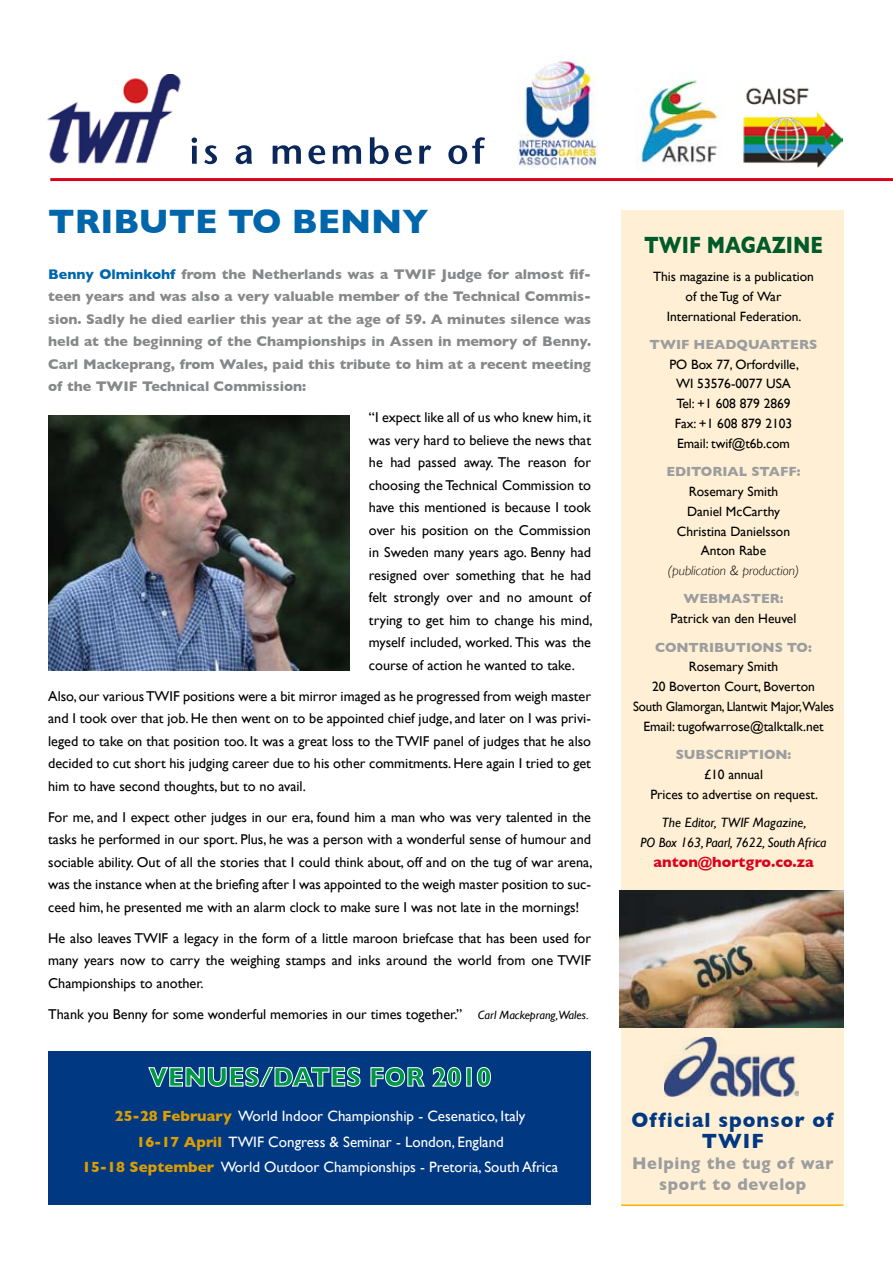
<style>
.page{position:relative;width:893px;height:1263px;background:#fff}
.page>*{position:absolute;margin:0;border:0;box-sizing:border-box;transform-origin:0 0}
.t1{font:700 34.5px "Gill Sans";color:#0066ac}
.t2{font:700 24px "Gill Sans";color:#005a29;scale:.8 1}
.t3{font:700 21px/21px "Gill Sans";letter-spacing:.05em;color:#003882;text-align:center;scale:.95 1}
.t4{font:700 17.25px/21px "Gill Sans";letter-spacing:.04em;color:#9c9d9f;text-align:center;scale:.95 1}
.t5{font:15px/25.5px "Gill Sans";color:#fff;text-align:center}
.t6{font:700 15px "Gill Sans";color:#db001b}
.t7{font:14.25px/22.5px "Gill Sans";color:#000;text-align:justify}
.t8{font:700 14.25px/22.5px "Gill Sans";color:#878889;text-align:justify}
.t9{font:13.5px/19.8px "Gill Sans";color:#000;text-align:center}
.t10{font:700 13.5px "Gill Sans";color:#9c9d9f}
.t11{font:italic 13.5px/19.8px "Gill Sans";letter-spacing:-.01em;color:#000;text-align:center}
.t12{font:italic 300 13.5px "Gill Sans";color:#000}
.s1{color:#0066ac}
.s2{font-style:italic;font-size:12px}
.s3{font-weight:700;color:#dc9e00}
</style>
<div class="page">
<div style="left:621px;top:210px;width:222px;height:994px;background:#fff0d5"></div>
<svg style="left:192px;top:137px;width:5px;height:27px"></svg>
<svg style="left:204px;top:145px;width:13px;height:19px"></svg>
<svg style="left:236px;top:145px;width:16px;height:19px"></svg>
<svg style="left:273px;top:145px;width:28px;height:19px"></svg>
<svg style="left:308px;top:145px;width:17px;height:19px"></svg>
<svg style="left:333px;top:145px;width:28px;height:19px"></svg>
<svg style="left:370px;top:137px;width:19px;height:27px"></svg>
<svg style="left:395px;top:145px;width:17px;height:19px"></svg>
<svg style="left:419px;top:145px;width:12px;height:19px"></svg>
<svg style="left:448px;top:137px;width:37px;height:27px"></svg>
<img style="left:48px;top:74px;width:133px;height:90px">
<img style="left:518px;top:56px;width:80px;height:114px">
<img style="left:638px;top:80px;width:85px;height:91px">
<img style="left:743px;top:87px;width:100px;height:81px">
<img style="left:620px;top:891px;width:223px;height:136px">
<img style="left:665px;top:1038px;width:134px;height:58px">
<hr style="left:50px;top:178px;width:843px;height:3px;background:#db001b">
<hr style="left:621px;top:1204px;width:222px;height:2px;background:#f9b200">
<img style="left:48px;top:415px;width:301px;height:255px">
<div style="left:48px;top:1050px;width:543px;height:154px;background:#003882"></div>
<svg style="left:148px;top:1067px;width:343px;height:20px"></svg>
<h1 class="t1" style="left:48px;top:201px;width:382px">TRIBUTE TO BENNY</h1>
<p class="t8" style="left:48px;top:262px;width:544px"><span class="s1">Benny Olminkohf</span> from the Netherlands was a TWIF Judge for almost fif&shy;teen years and was also a very valuable member of the Technical Commis&shy;sion. Sadly he died earlier this year at the age of 59. A minutes silence was held at the beginning of the Championships in Assen in memory of Benny.<br>Carl Mackeprang, from Wales, paid this tribute to him at a recent meeting of the TWIF Technical Commission:</p>
<p class="t7" style="left:369px;top:406px;width:225px">“I expect like all of us who knew him, it was very hard to believe the news that he had passed away. The reason for choosing the Technical Commission to have this mentioned is because I took over his position on the Commission in Sweden many years ago. Benny had resigned over something that he had felt strongly over and no amount of trying to get him to change his mind, myself included, worked. This was the course of action he wanted to take.</p>
<p class="t7" style="left:48px;top:684px;width:544px">Also, our various TWIF positions were a bit mirror imaged as he progressed from weigh master and I took over that job. He then went on to be appointed chief judge, and later on I was privi&shy;leged to take on that position too. It was a great loss to the TWIF panel of judges that he also decided to cut short his judging career due to his other commitments. Here again I tried to get him to have second thoughts, but to no avail.</p>
<p class="t7" style="left:48px;top:805px;width:546px">For me, and I expect other judges in our era, found him a man who was very talented in the tasks he performed in our sport. Plus, he was a person with a wonderful sense of humour and sociable ability. Out of all the stories that I could think about, off and on the tug of war arena, was the instance when at the briefing after I was appointed to the weigh master position to suc&shy;ceed him, he presented me with an alarm clock to make sure I was not late in the mornings!</p>
<p class="t7" style="left:48px;top:926px;width:544px">He also leaves TWIF a legacy in the form of a little maroon briefcase that has been used for many years now to carry the weighing stamps and inks around the world from one TWIF Championships to another.</p>
<p class="t7" style="left:48px;top:1002px;width:542px">Thank you Benny for some wonderful memories in our times together.” <span class="s2">Carl Mackeprang,Wales.</span></p>
<p class="t5" style="left:82px;top:1103px;width:478px"><span class="s3">25-28 February</span> World Indoor Championship - Cesenatico, Italy<br><span class="s3">16-17 April</span> TWIF Congress &amp; Seminar - London, England<br><span class="s3">15-18 September</span> World Outdoor Championships - Pretoria, South Africa</p>
<h2 class="t2" style="left:644px;top:230px;width:225px">TWIF MAGAZINE</h2>
<p class="t9" style="left:653px;top:266px;width:162px">This magazine is a publication of the Tug of War<br>International Federation.</p>
<p class="t10" style="left:650px;top:336px;width:169px">TWIF HEADQUARTERS</p>
<p class="t9" style="left:669px;top:354px;width:131px">PO Box 77, Orfordville,<br>WI 53576-0077 USA<br>Tel: +1 608 879 2869<br>Fax: +1 608 879 2103<br>Email: twif@t6b.com</p>
<p class="t10" style="left:666px;top:464px;width:136px">EDITORIAL STAFF:</p>
<p class="t9" style="left:677px;top:481px;width:115px">Rosemary Smith<br>Daniel McCarthy<br>Christina Danielsson<br>Anton Rabe</p>
<p class="t12" style="left:668px;top:563px;width:133px">(publication &amp; production)</p>
<p class="t10" style="left:683px;top:591px;width:102px">WEBMASTER:</p>
<p class="t9" style="left:671px;top:609px;width:127px">Patrick van den Heuvel</p>
<p class="t10" style="left:655px;top:639px;width:158px">CONTRIBUTIONS TO:</p>
<p class="t9" style="left:633px;top:657px;width:202px">Rosemary Smith<br>20 Boverton Court, Boverton<br>South Glamorgan, Llantwit Major,Wales<br>Email: tugofwarrose@talktalk.net</p>
<p class="t10" style="left:676px;top:747px;width:117px">SUBSCRIPTION:</p>
<p class="t9" style="left:650px;top:764px;width:169px">£10 annual<br>Prices to advertise on request.</p>
<p class="t11" style="left:640px;top:812px;width:188px">The Editor, TWIF Magazine,<br>PO Box 163, Paarl, 7622, South Africa</p>
<p class="t6" style="left:653px;top:853px;width:162px">anton@hortgro.co.za</p>
<h3 class="t3" style="left:631px;top:1109px;width:214px">Official sponsor of<br>TWIF</h3>
<p class="t4" style="left:632px;top:1152px;width:213px">Helping the tug of war sport to develop</p>
</div>
